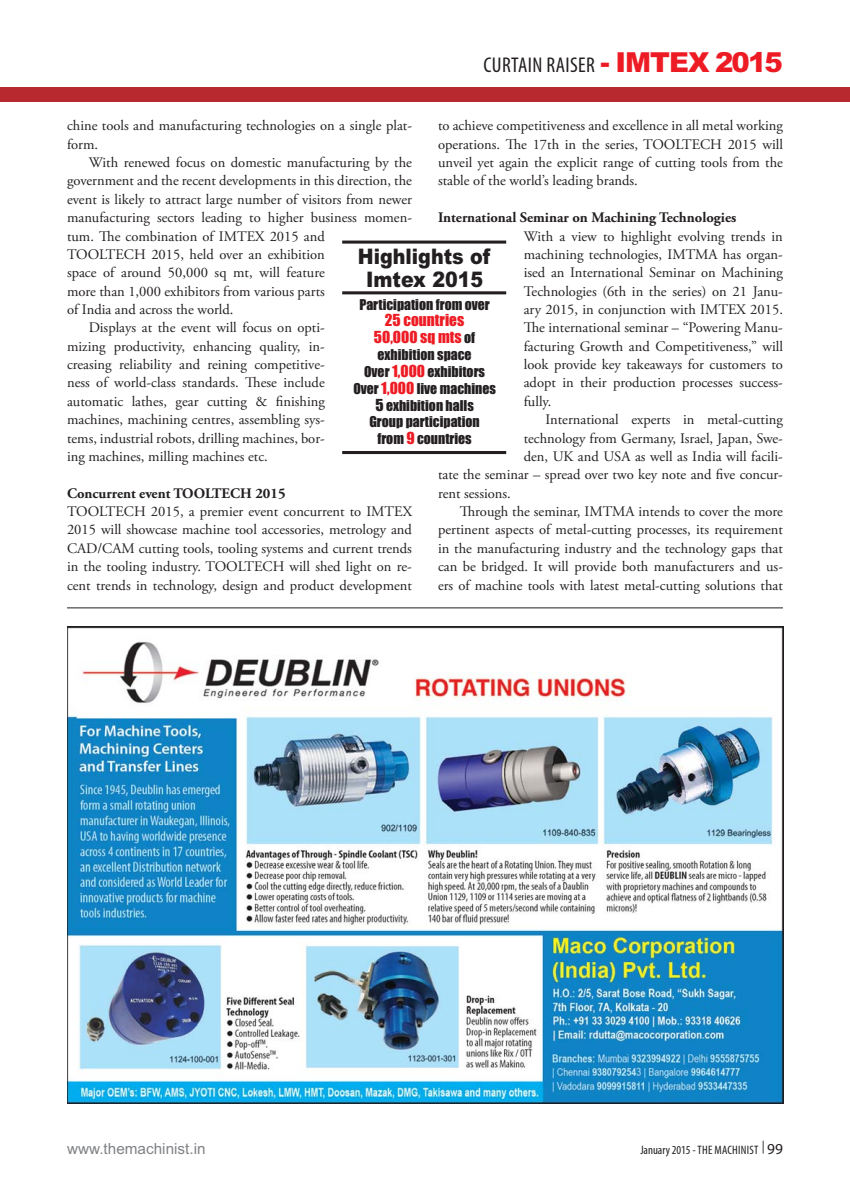
<style>
.page{position:relative;width:850px;height:1188px;background:#fff}
.page>*{position:absolute;margin:0;border:0;box-sizing:border-box;transform-origin:0 0}
.t1{font:condensed 21.45px "Myriad Pro";letter-spacing:.02em;color:#231f20}
.t2{font:900 21.45px/23px "Arial";color:#231f20;text-align:center;scale:.89 1}
.t3{font:15.3px/16.8px "Impact";color:#ed1c24;text-align:center}
.t4{font:15.3px "Arial";color:#808285}
.t5{font:14.55px/18.3px "Adobe Garamond Pro";color:#231f20;text-align:justify}
.t6{font:700 14.55px "Adobe Garamond Pro";color:#231f20}
.t7{font:13.8px/16.8px "Impact";color:#231f20;text-align:center}
.t8{font:condensed 12.3px "Myriad Pro";letter-spacing:.015em;color:#231f20}
.s1{font-family:"Arial";font-weight:900;font-stretch:normal;font-size:27.6px;color:#ed1c24}
.s2{font-size:13.8px;color:#231f20}
.s3{font-size:15.3px;color:#ed1c24}
.s4{font-size:15.3px}
.s5{font-stretch:normal;font-size:15.3px}
</style>
<div class="page">
<svg style="left:762px;top:1141px;width:2px;height:13px"></svg>
<div style="left:0;top:87px;width:850px;height:15px;background:#b8292f"></div>
<hr style="left:342px;top:291px;width:164px;height:3px;background:#231f20">
<hr style="left:342px;top:451px;width:164px;height:3px;background:#231f20">
<hr style="left:342px;top:241px;width:164px;height:3px;background:#231f20">
<hr style="left:67px;top:608px;width:716px;height:1px;background:#231f20">
<img style="left:67px;top:627px;width:716px;height:477px">
<h1 class="t1" style="left:484px;top:57px;width:301px">CURTAIN RAISER <span class="s1">- IMTEX 2015</span></h1>
<p class="t5" style="left:67px;top:118px;width:346px">chine tools and manufacturing technologies on a single plat&shy;form.</p>
<p class="t5" style="left:89px;top:155px;width:325px">With renewed focus on domestic manufacturing by the</p>
<p class="t5" style="left:67px;top:173px;width:346px">government and the recent developments in this direction, the</p>
<p class="t5" style="left:67px;top:191px;width:346px">event is likely to attract large number of visitors from newer</p>
<p class="t5" style="left:67px;top:210px;width:346px">manufacturing sectors leading to higher business momen-</p>
<p class="t5" style="left:67px;top:228px;width:259px">tum. The combination of IMTEX 2015 and</p>
<p class="t5" style="left:67px;top:246px;width:259px">TOOLTECH 2015, held over an exhibition</p>
<p class="t5" style="left:67px;top:265px;width:259px">space of around 50,000 sq mt, will feature</p>
<p class="t5" style="left:67px;top:283px;width:259px">more than 1,000 exhibitors from various parts</p>
<p class="t5" style="left:67px;top:301px;width:168px">of India and across the world.</p>
<p class="t5" style="left:89px;top:320px;width:238px">Displays at the event will focus on opti-</p>
<p class="t5" style="left:67px;top:338px;width:259px">mizing productivity, enhancing quality, in-</p>
<p class="t5" style="left:67px;top:357px;width:259px">creasing reliability and reining competitive-</p>
<p class="t5" style="left:67px;top:375px;width:259px">ness of world-class standards. These include</p>
<p class="t5" style="left:67px;top:393px;width:259px">automatic lathes, gear cutting &amp; finishing</p>
<p class="t5" style="left:67px;top:412px;width:259px">machines, machining centres, assembling sys-</p>
<p class="t5" style="left:67px;top:430px;width:259px">tems, industrial robots, drilling machines, bor-</p>
<p class="t5" style="left:67px;top:448px;width:202px">ing machines, milling machines etc.</p>
<p class="t6" style="left:67px;top:487px;width:220px">Concurrent event TOOLTECH 2015</p>
<p class="t5" style="left:67px;top:504px;width:346px">TOOLTECH 2015, a premier event concurrent to IMTEX 2015 will showcase machine tool accessories, metrology and CAD/CAM cutting tools, tooling systems and current trends in the tooling industry. TOOLTECH will shed light on re&shy;cent trends in technology, design and product development</p>
<p class="t5" style="left:438px;top:118px;width:346px">to achieve competitiveness and excellence in all metal working operations. The 17th in the series, TOOLTECH 2015 will unveil yet again the explicit range of cutting tools from the stable of the world’s leading brands.</p>
<p class="t6" style="left:438px;top:212px;width:300px">International Seminar on Machining Technologies</p>
<p class="t5" style="left:524px;top:228px;width:261px">With a view to highlight evolving trends in machining technologies, IMTMA has organ&shy;ised an International Seminar on Machining Technologies (6th in the series) on 21 Janu&shy;ary 2015, in conjunction with IMTEX 2015.<br>The international seminar – “Powering Manu&shy;facturing Growth and Competitiveness,” will look provide key takeaways for customers to adopt in their production processes success&shy;fully.</p>
<p class="t5" style="left:545px;top:412px;width:239px">International experts in metal-cutting</p>
<p class="t5" style="left:524px;top:430px;width:261px">technology from Germany, Israel, Japan, Swe-</p>
<p class="t5" style="left:524px;top:448px;width:261px">den, UK and USA as well as India will facili-</p>
<p class="t5" style="left:438px;top:467px;width:346px">tate the seminar – spread over two key note and five concur-</p>
<p class="t5" style="left:438px;top:485px;width:74px">rent sessions.</p>
<p class="t5" style="left:460px;top:504px;width:325px">Through the seminar, IMTMA intends to cover the more</p>
<p class="t5" style="left:438px;top:522px;width:346px">pertinent aspects of metal-cutting processes, its requirement</p>
<p class="t5" style="left:438px;top:540px;width:346px">in the manufacturing industry and the technology gaps that</p>
<p class="t5" style="left:438px;top:559px;width:346px">can be bridged. It will provide both manufacturers and us-</p>
<p class="t5" style="left:438px;top:577px;width:346px">ers of machine tools with latest metal-cutting solutions that</p>
<h1 class="t2" style="left:358px;top:247px;width:150px">Highlights of<br>Imtex 2015</h1>
<p class="t7" style="left:359px;top:297px;width:132px">Participation from over</p>
<p class="t3" style="left:374px;top:313px;width:103px">25 countries<br>50,000 sq mts <span class="s2">of</span></p>
<p class="t7" style="left:353px;top:347px;width:144px">exhibition space<br>Over <span class="s3">1,000</span> exhibitors<br>Over <span class="s3">1,000</span> live machines<br><span class="s4">5</span> exhibition halls<br>Group participation<br>from <span class="s3">9</span> countries</p>
<p class="t4" style="left:67px;top:1143px;width:140px">www.themachinist.in</p>
<p class="t8" style="left:640px;top:1145px;width:144px">January 2015 - THE MACHINIST <span class="s5">99</span></p>
</div>
